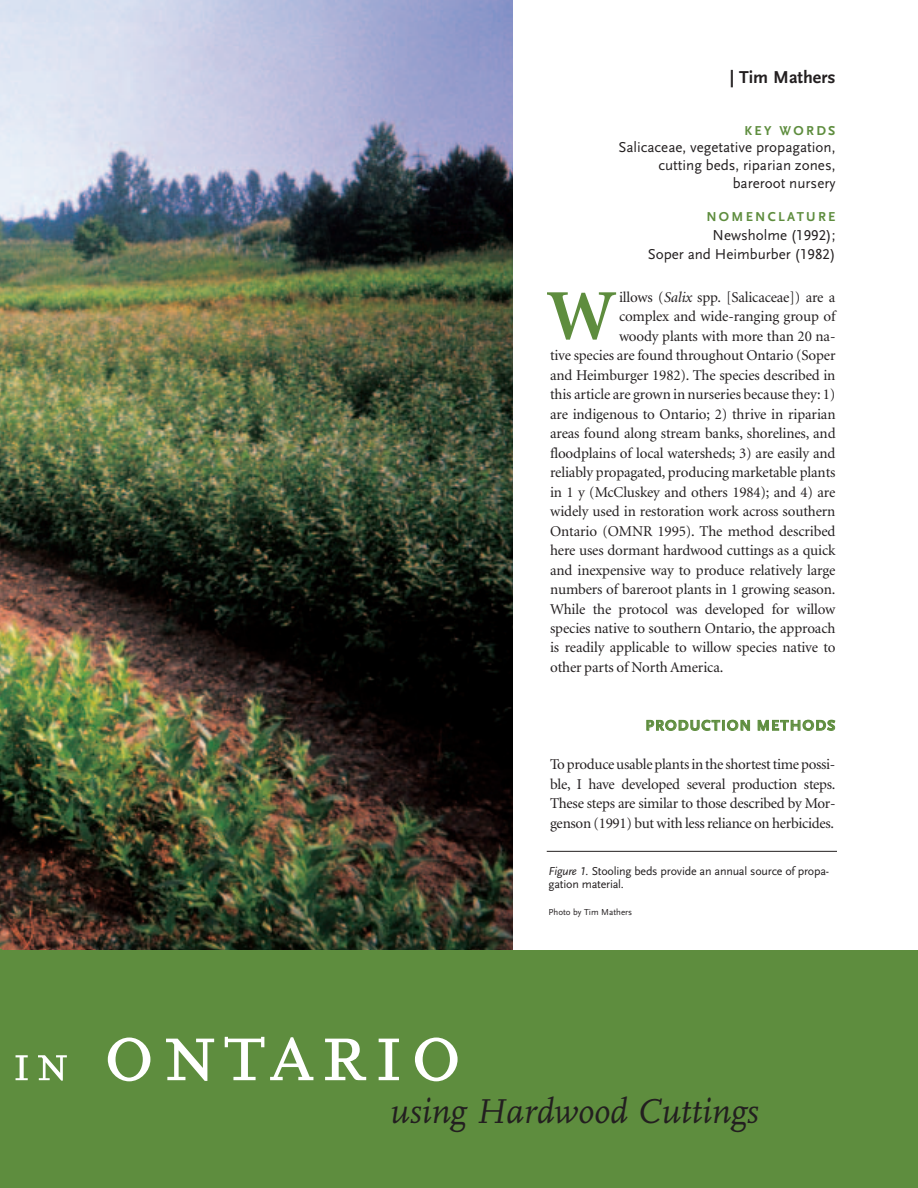
<style>
.page{position:relative;width:918px;height:1188px;background:#fff}
.page>*{position:absolute;margin:0;border:0;box-sizing:border-box;transform-origin:0 0}
.t1{font:90px "FF Scala Caps";letter-spacing:.06em;color:#fff}
.t2{font:700 72px "Minion";color:#5e8d3e}
.t3{font:italic 36px "FF Scala";color:#231f20}
.t4{font:700 18px "Scala Sans";color:#231f20}
.t5{font:15px/19.5px "Minion";letter-spacing:-.01em;color:#231f20;text-align:justify}
.t6{font:15px/18px "Scala Sans";color:#231f20;text-align:right}
.t7{font:700 15px "Scala Sans";letter-spacing:.085em;color:#5e8d3e}
.t8{font:700 13.5px "Scala Sans";letter-spacing:.17em;color:#5e8d3e}
.t9{font:12px/13.5px "Scala Sans";letter-spacing:-.015em;color:#231f20}
.t10{font:9px "Scala Sans";color:#231f20}
.s1{font-family:"Scala Sans Caps"}
.s2{font-style:italic}
.s3{font-family:"Scala Sans Caps";font-style:italic}
.s4{font-size:54px}
</style>
<div class="page">
<img style="left:0;top:0;width:513px;height:950px">
<div style="left:0;top:950px;width:918px;height:238px;background:#5e8d3e"></div>
<hr style="left:547px;top:851px;width:290px;height:1px;background:#231f20">
<p class="t4" style="left:730px;top:70px;width:107px">| Tim Mathers</p>
<p class="t8" style="left:745px;top:125px;width:92px">KEY WORDS</p>
<p class="t6" style="left:618px;top:139px;width:219px">Salicaceae, vegetative propagation, cutting beds, riparian zones, bareroot nursery</p>
<p class="t8" style="left:706px;top:211px;width:131px">NOMENCLATURE</p>
<p class="t6" style="left:648px;top:226px;width:189px;line-height:19.6px">Newsholme <span class="s1">(1992);<br></span>Soper and Heimburber <span class="s1">(1982)</span></p>
<p class="t5" style="left:619px;top:288px;width:218px">illows (<span class="s2">Salix</span> spp. [Salicaceae]) are a</p>
<p class="t5" style="left:619px;top:308px;width:218px">complex and wide-ranging group of</p>
<p class="t5" style="left:619px;top:327px;width:218px">woody plants with more than 20 na-</p>
<p class="t5" style="left:550px;top:347px;width:287px">tive species are found throughout Ontario (Soper</p>
<p class="t5" style="left:550px;top:366px;width:287px">and Heimburger 1982). The species described in</p>
<p class="t5" style="left:550px;top:386px;width:287px">this article are grown in nurseries because they: 1)</p>
<p class="t5" style="left:550px;top:405px;width:287px">are indigenous to Ontario; 2) thrive in riparian</p>
<p class="t5" style="left:550px;top:425px;width:287px">areas found along stream banks, shorelines, and</p>
<p class="t5" style="left:550px;top:444px;width:287px">floodplains of local watersheds; 3) are easily and</p>
<p class="t5" style="left:550px;top:464px;width:287px">reliably propagated, producing marketable plants</p>
<p class="t5" style="left:550px;top:483px;width:287px">in 1 y (McCluskey and others 1984); and 4) are</p>
<p class="t5" style="left:550px;top:503px;width:287px">widely used in restoration work across southern</p>
<p class="t5" style="left:550px;top:522px;width:287px">Ontario (OMNR 1995). The method described</p>
<p class="t5" style="left:550px;top:542px;width:287px">here uses dormant hardwood cuttings as a quick</p>
<p class="t5" style="left:550px;top:561px;width:287px">and inexpensive way to produce relatively large</p>
<p class="t5" style="left:550px;top:581px;width:287px">numbers of bareroot plants in 1 growing season.</p>
<p class="t5" style="left:550px;top:600px;width:287px">While the protocol was developed for willow</p>
<p class="t5" style="left:550px;top:620px;width:287px">species native to southern Ontario, the approach</p>
<p class="t5" style="left:550px;top:639px;width:287px">is readily applicable to willow species native to</p>
<p class="t5" style="left:550px;top:659px;width:175px">other parts of North America.</p>
<h2 class="t2" style="left:547px;top:288px;width:71px">W</h2>
<p class="t7" style="left:646px;top:719px;width:191px">PRODUCTION METHODS</p>
<p class="t5" style="left:550px;top:756px;width:287px">Toproduce usable plants in the shortest time possi&shy;ble, I have developed several production steps.<br>These steps are similar to those described by Mor&shy;genson (1991) but with less reliance on herbicides.</p>
<p class="t9" style="left:549px;top:865px;width:282px"><span class="s2">Figure</span> <span class="s3">1</span><span class="s2">.</span> Stooling beds provide an annual source of propa&shy;gation material.</p>
<p class="t10" style="left:549px;top:909px;width:85px">Photo by Tim Mathers</p>
<h1 class="t1" style="left:12px;top:997px;width:452px"><span class="s4">in</span> ontario</h1>
<h3 class="t3" style="left:390px;top:1097px;width:370px">using Hardwood Cuttings</h3>
</div>
